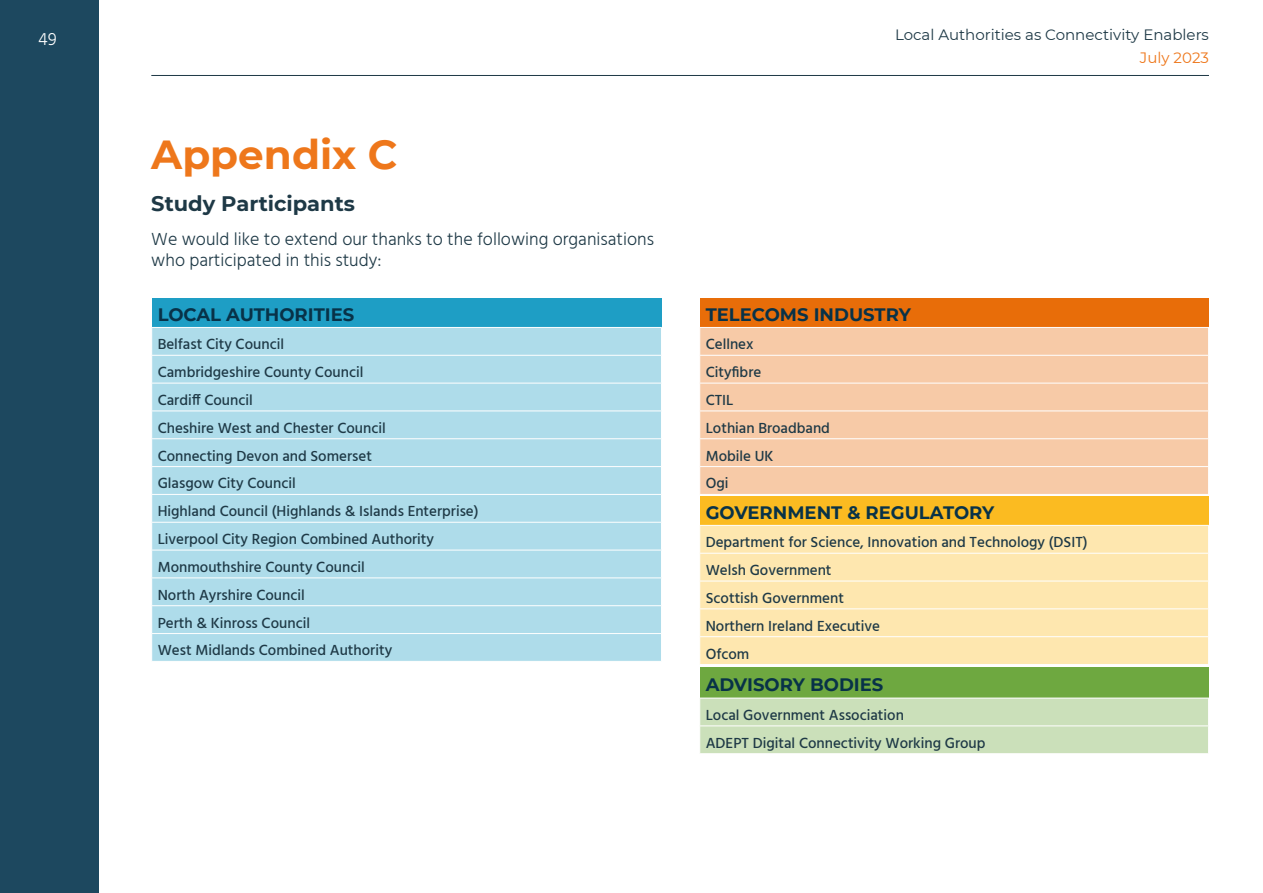
<style>
.page{position:relative;width:1263px;height:893px;background:#fff}
.page>*{position:absolute;margin:0;border:0;box-sizing:border-box;transform-origin:0 0}
.t1{font:700 40.5px "Montserrat";color:#ee771b}
.t2{font:700 21px "Montserrat";color:#1e3946}
.t3{font:300 18px/21px "Hind";color:#1e3946}
.t4{font:700 18px "Montserrat";color:#083248}
.t5{font:300 18px "Hind";color:#fff}
.t6{font:500 15px/27.8px "Hind";color:#1e3946}
.t7{font:15px "Montserrat";color:#1e3946}
.t8{font:15px "Montserrat";color:#ee771b}
</style>
<div class="page">
<hr style="left:151px;top:75px;width:1058px;height:1px;background:#1e3946">
<div style="left:0;top:0;width:99px;height:893px;background:#1d485f"></div>
<div style="left:152px;top:298px;width:509px;height:29px;background:#1e9ec5"></div>
<div style="left:152px;top:328px;width:509px;height:333px;background:#aedcea"></div>
<hr style="left:151px;top:355px;width:511px;height:1px;background:#fff">
<hr style="left:151px;top:383px;width:511px;height:1px;background:#fff">
<hr style="left:151px;top:411px;width:511px;height:1px;background:#fff">
<hr style="left:151px;top:438px;width:511px;height:1px;background:#fff">
<hr style="left:151px;top:466px;width:511px;height:1px;background:#fff">
<hr style="left:151px;top:494px;width:511px;height:1px;background:#fff">
<hr style="left:151px;top:522px;width:511px;height:1px;background:#fff">
<hr style="left:151px;top:550px;width:511px;height:1px;background:#fff">
<hr style="left:151px;top:577px;width:511px;height:1px;background:#fff">
<hr style="left:151px;top:605px;width:511px;height:1px;background:#fff">
<hr style="left:151px;top:633px;width:511px;height:1px;background:#fff">
<div style="left:700px;top:298px;width:508px;height:29px;background:#e86d09"></div>
<div style="left:700px;top:328px;width:508px;height:166px;background:#f7caa7"></div>
<hr style="left:699px;top:355px;width:510px;height:1px;background:#fff">
<hr style="left:699px;top:383px;width:510px;height:1px;background:#fff">
<hr style="left:699px;top:411px;width:510px;height:1px;background:#fff">
<hr style="left:699px;top:438px;width:510px;height:1px;background:#fff">
<hr style="left:699px;top:466px;width:510px;height:1px;background:#fff">
<div style="left:700px;top:496px;width:508px;height:29px;background:#fbbb21"></div>
<div style="left:700px;top:526px;width:508px;height:138px;background:#fee7af"></div>
<hr style="left:699px;top:553px;width:510px;height:1px;background:#fff">
<hr style="left:699px;top:581px;width:510px;height:1px;background:#fff">
<hr style="left:699px;top:608px;width:510px;height:1px;background:#fff">
<hr style="left:699px;top:636px;width:510px;height:1px;background:#fff">
<div style="left:700px;top:667px;width:508px;height:31px;background:#6ea840"></div>
<div style="left:700px;top:698px;width:508px;height:55px;background:#cbe0ba"></div>
<p class="t5" style="left:38px;top:27px;width:20px">49</p>
<h1 class="t1" style="left:151px;top:125px;width:248px">Appendix C</h1>
<h2 class="t2" style="left:151px;top:188px;width:205px">Study Participants</h2>
<p class="t3" style="left:151px;top:229px;width:504px">We would like to extend our thanks to the following organisations who participated in this study:</p>
<p class="t4" style="left:158px;top:302px;width:198px">LOCAL AUTHORITIES</p>
<p class="t6" style="left:158px;top:331px;width:322px">Belfast City Council<br>Cambridgeshire County Council<br>Cardiff Council<br>Cheshire West and Chester Council<br>Connecting Devon and Somerset<br>Glasgow City Council<br>Highland Council (Highlands &amp; Islands Enterprise)<br>Liverpool City Region Combined Authority<br>Monmouthshire County Council<br>North Ayrshire Council<br>Perth &amp; Kinross Council<br>West Midlands Combined Authority</p>
<p class="t7" style="left:895px;top:24px;width:315px">Local Authorities as Connectivity Enablers</p>
<p class="t8" style="left:1140px;top:47px;width:71px">July 2023</p>
<p class="t4" style="left:706px;top:302px;width:207px">TELECOMS INDUSTRY</p>
<p class="t6" style="left:706px;top:331px;width:126px">Cellnex<br>Cityfibre<br>CTIL<br>Lothian Broadband<br>Mobile UK<br>Ogi</p>
<p class="t4" style="left:706px;top:500px;width:290px">GOVERNMENT &amp; REGULATORY</p>
<p class="t6" style="left:706px;top:529px;width:383px">Department for Science, Innovation and Technology (DSIT)<br>Welsh Government<br>Scottish Government<br>Northern Ireland Executive<br>Ofcom</p>
<p class="t4" style="left:706px;top:672px;width:179px">ADVISORY BODIES</p>
<p class="t6" style="left:706px;top:702px;width:281px">Local Government Association<br>ADEPT Digital Connectivity Working Group</p>
</div>
